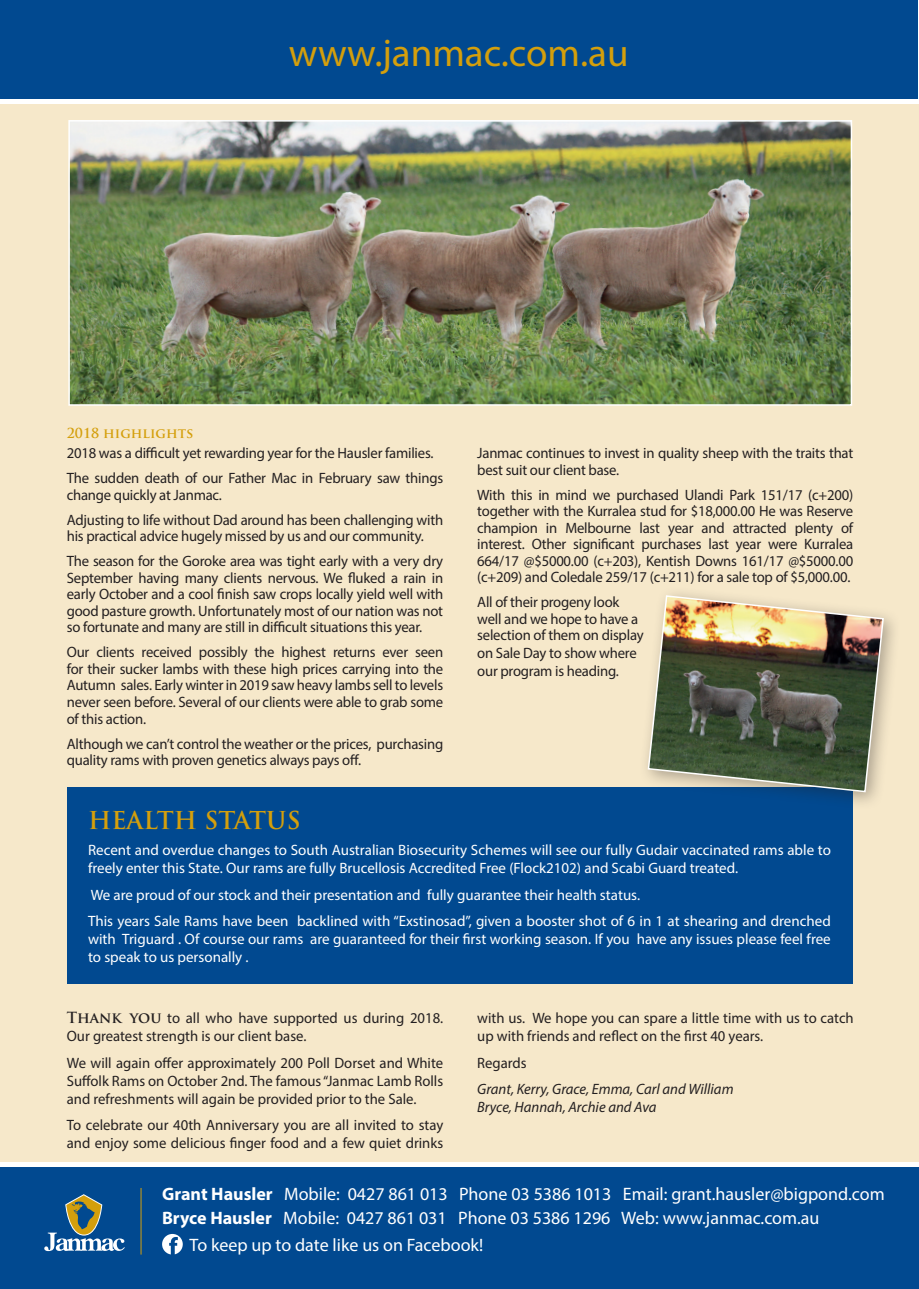
<style>
.page{position:relative;width:919px;height:1289px;background:#fff}
.page>*{position:absolute;margin:0;border:0;box-sizing:border-box;transform-origin:0 0}
.t1{font:39px "Myriad Pro";color:#d49f0c}
.t2{font:700 24px "Trajan Pro";color:#d49f0c}
.t3{font:18px/24px "Myriad Pro";color:#fff}
.t4{font:15px/16.5px "Myriad Pro";letter-spacing:-.015em;color:#231f20}
.t5{font:15px/18px "Myriad Pro";color:#fff}
.t6{font:italic 15px/18px "Myriad Pro";color:#231f20}
.t7{font:700 13.5px "Trajan Pro";color:#d49f0c}
.s1{font-family:"Trajan Pro";font-weight:700}
.s2{font-weight:700}
</style>
<div class="page">
<div style="left:0;top:104px;width:918px;height:1057px;background:#f6e8ca"></div>
<div style="left:0;top:0;width:917px;height:99px;background:#014990"></div>
<div style="left:0;top:1167px;width:918px;height:121px;background:#014990"></div>
<svg style="left:44px;top:1194px;width:81px;height:56px"></svg>
<div style="left:67px;top:787px;width:785px;height:196px;background:#014990"></div>
<svg style="left:162px;top:1233px;width:21px;height:21px"></svg>
<hr style="left:141px;top:1187px;width:1px;height:67px;background:#d49f0c">
<img style="left:71px;top:123px;width:778px;height:280px">
<div style="left:68px;top:120px;width:784px;height:286px;border:2px solid #fff"></div>
<div style="left:638px;top:586px;width:263px;height:223px;background:#231f20;opacity:.35"></div>
<img style="left:646px;top:594px;width:238px;height:199px">
<h1 class="t1" style="left:289px;top:29px;width:341px">www.janmac.com.au</h1>
<p class="t7" style="left:67px;top:424px;width:128px">2018 highlights</p>
<p class="t4" style="left:67px;top:440px;width:378px;line-height:25px">2018 was a difficult yet rewarding year for the Hausler families.<br>The sudden death of our Father Mac in February saw things</p>
<p class="t4" style="left:67px;top:482px;width:378px;line-height:25px">change quickly at Janmac.<br>Adjusting to life without Dad around has been challenging with</p>
<p class="t4" style="left:67px;top:523px;width:378px;line-height:25px">his practical advice hugely missed by us and our community.<br>The season for the Goroke area was tight early with a very dry</p>
<p class="t4" style="left:67px;top:569px;width:378px;text-align:justify">September having many clients nervous. We fluked a rain in early October and a cool finish saw crops locally yield well with good pasture growth. Unfortunately most of our nation was not so fortunate and many are still in difficult situations this year.</p>
<p class="t4" style="left:67px;top:644px;width:378px;text-align:justify">Our clients received possibly the highest returns ever seen for their sucker lambs with these high prices carrying into the Autumn sales. Early winter in 2019 saw heavy lambs sell to levels never seen before. Several of our clients were able to grab some of this action.</p>
<p class="t4" style="left:67px;top:735px;width:378px">Although we can’t control the weather or the prices, purchasing quality rams with proven genetics always pays off.</p>
<p class="t4" style="left:477px;top:445px;width:377px">Janmac continues to invest in quality sheep with the traits that best suit our client base.</p>
<p class="t4" style="left:477px;top:486px;width:377px;text-align:justify">With this in mind we purchased Ulandi Park 151/17 (c+200) together with the Kurralea stud for $18,000.00 He was Reserve champion in Melbourne last year and attracted plenty of interest. Other significant purchases last year were Kurralea 664/17 @$5000.00 (c+203), Kentish Downs 161/17 @$5000.00 (c+209) and Coledale 259/17 (c+211) for a sale top of $5,000.00.</p>
<p class="t4" style="left:477px;top:594px;width:168px">All of their progeny look well and we hope to have a selection of them on display</p>
<p class="t4" style="left:477px;top:644px;width:161px;line-height:18px">on Sale Day to show where our program is heading.</p>
<h2 class="t2" style="left:88px;top:804px;width:214px">HEALTH STATUS</h2>
<p class="t5" style="left:88px;top:840px;width:744px">Recent and overdue changes to South Australian Biosecurity Schemes will see our fully Gudair vaccinated rams able to freely enter this State. Our rams are fully Brucellosis Accredited Free (Flock2102) and Scabi Guard treated.</p>
<p class="t5" style="left:88px;top:881px;width:744px;line-height:26.5px">We are proud of our stock and their presentation and fully guarantee their health status.<br>This years Sale Rams have been backlined with “Exstinosad”, given a booster shot of 6 in 1 at shearing and drenched</p>
<p class="t5" style="left:88px;top:929px;width:744px">with Triguard . Of course our rams are guaranteed for their first working season. If you have any issues please feel free to speak to us personally .</p>
<p class="t4" style="left:67px;top:1009px;width:378px;line-height:18px"><span class="s1">Thank you</span> to all who have supported us during 2018.<br>Our greatest strength is our client base.</p>
<p class="t4" style="left:67px;top:1053px;width:378px;line-height:18px;text-align:justify">We will again offer approximately 200 Poll Dorset and White Suffolk Rams on October 2nd. The famous “Janmac Lamb Rolls and refreshments will again be provided prior to the Sale.</p>
<p class="t4" style="left:67px;top:1116px;width:378px;line-height:18px">To celebrate our 40th Anniversary you are all invited to stay and enjoy some delicious finger food and a few quiet drinks</p>
<p class="t4" style="left:477px;top:1009px;width:378px;line-height:18px">with us. We hope you can spare a little time with us to catch up with friends and reflect on the first 40 years.</p>
<p class="t4" style="left:477px;top:1054px;width:51px">Regards</p>
<p class="t6" style="left:477px;top:1080px;width:258px">Grant, Kerry, Grace, Emma, Carl and William<br>Bryce, Hannah, Archie and Ava</p>
<p class="t3" style="left:162px;top:1181px;width:724px"><span class="s2">Grant Hausler</span> Mobile: 0427 861 013 Phone 03 5386 1013 Email: grant.hausler@bigpond.com<br><span class="s2">Bryce Hausler</span> Mobile: 0427 861 031 Phone 03 5386 1296 Web: www.janmac.com.au</p>
<p class="t3" style="left:190px;top:1232px;width:295px">To keep up to date like us on Facebook!</p>
</div>
